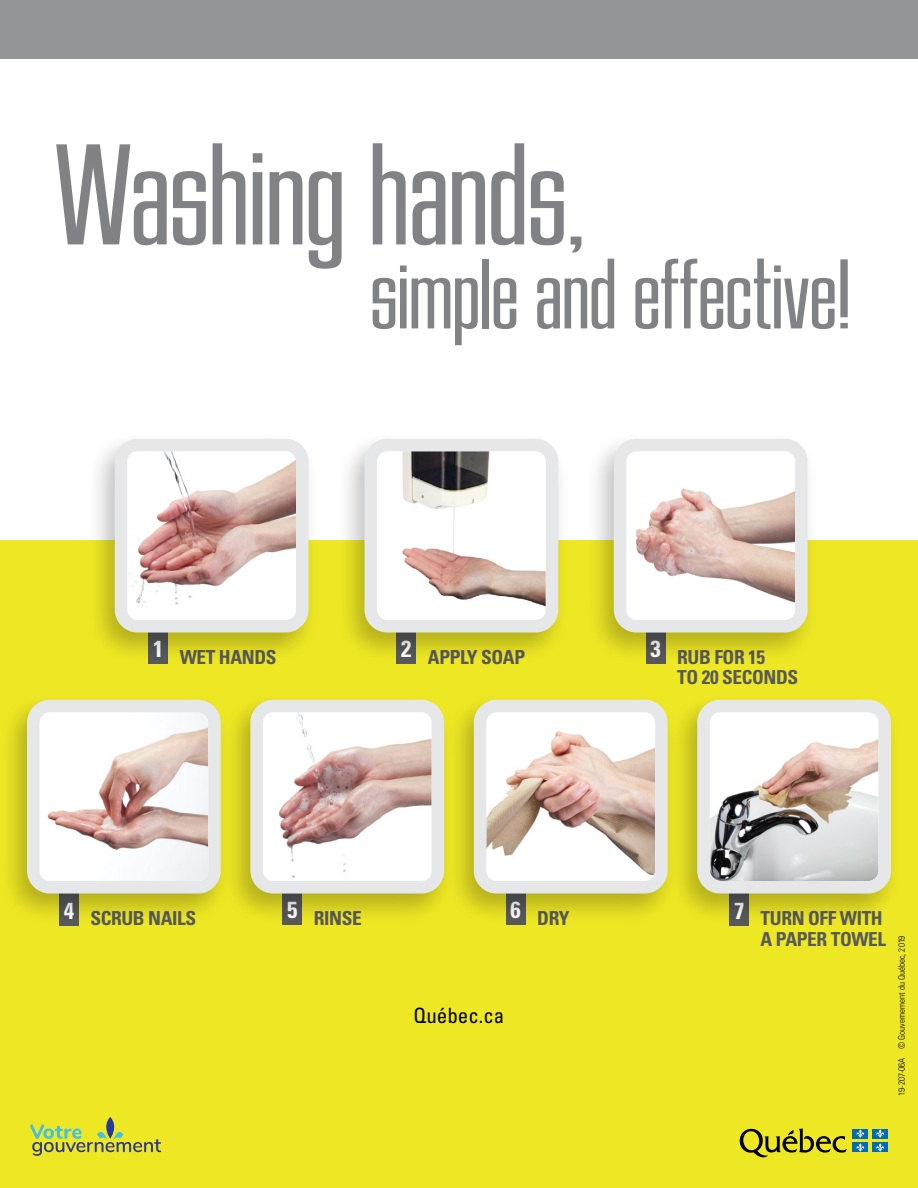
<style>
.page{position:relative;width:918px;height:1188px;background:#fff}
.page>*{position:absolute;margin:0;border:0;box-sizing:border-box;transform-origin:0 0}
.t1{font:150px "House Gothic Light One";color:#808285}
.t2{font:103.5px "House Gothic Light One";color:#808285}
.t3{font:700 condensed 23.25px "Univers";color:#fff}
.t4{font:condensed 21px "Univers";color:#000}
.t5{font:700 condensed 19.35px/20.7px "Univers";letter-spacing:-.02em;color:#58595b}
.t6{font:300 condensed 9px "Univers";color:#000}
</style>
<div class="page">
<div style="left:0;top:540px;width:918px;height:648px;background:#eee824"></div>
<div style="left:222px;top:692px;width:234px;height:234px;background:#000;opacity:.25"></div>
<img style="left:264px;top:714px;width:166px;height:166px">
<div style="left:250px;top:700px;width:194px;height:194px;border:13px solid #e6e7e8;border-radius:17px"></div>
<div style="left:0;top:0;width:918px;height:58px;background:#939598"></div>
<div style="left:86px;top:431px;width:234px;height:234px;background:#000;opacity:.25"></div>
<img style="left:129px;top:453px;width:166px;height:166px">
<div style="left:115px;top:439px;width:194px;height:194px;border:13px solid #e6e7e8;border-radius:17px"></div>
<div style="left:586px;top:431px;width:233px;height:234px;background:#000;opacity:.25"></div>
<div style="left:620px;top:445px;width:181px;height:181px;background:#fff;border-radius:17px"></div>
<img style="left:628px;top:453px;width:166px;height:150px">
<div style="left:614px;top:439px;width:194px;height:194px;border:13px solid #e6e7e8;border-radius:17px"></div>
<div style="left:0;top:692px;width:233px;height:234px;background:#000;opacity:.25"></div>
<img style="left:41px;top:714px;width:166px;height:166px">
<div style="left:27px;top:700px;width:194px;height:194px;border:13px solid #e6e7e8;border-radius:17px"></div>
<div style="left:446px;top:692px;width:233px;height:234px;background:#000;opacity:.25"></div>
<img style="left:488px;top:714px;width:166px;height:165px">
<div style="left:474px;top:700px;width:194px;height:194px;border:13px solid #e6e7e8;border-radius:17px"></div>
<div style="left:669px;top:692px;width:234px;height:234px;background:#000;opacity:.25"></div>
<div style="left:703px;top:706px;width:182px;height:181px;background:#fff;border-radius:17px"></div>
<img style="left:711px;top:740px;width:166px;height:140px">
<div style="left:697px;top:700px;width:194px;height:194px;border:13px solid #e6e7e8;border-radius:17px"></div>
<div style="left:336px;top:431px;width:234px;height:234px;background:#000;opacity:.25"></div>
<div style="left:371px;top:445px;width:181px;height:181px;background:#fff;border-radius:17px"></div>
<img style="left:378px;top:453px;width:166px;height:153px">
<div style="left:364px;top:439px;width:194px;height:194px;border:13px solid #e6e7e8;border-radius:17px"></div>
<svg style="left:740px;top:1128px;width:107px;height:30px"></svg>
<div style="left:853px;top:1129px;width:15px;height:9px;background:#006cb7"></div>
<div style="left:873px;top:1129px;width:15px;height:9px;background:#006cb7"></div>
<div style="left:853px;top:1143px;width:15px;height:9px;background:#006cb7"></div>
<svg style="left:856px;top:1129px;width:8px;height:23px"></svg>
<div style="left:873px;top:1143px;width:15px;height:9px;background:#006cb7"></div>
<svg style="left:876px;top:1129px;width:8px;height:23px"></svg>
<svg style="left:30px;top:1117px;width:131px;height:39px"></svg>
<p class="t1" style="left:54px;top:110px;width:533px">Washing hands,</p>
<p class="t2" style="left:370px;top:235px;width:482px">simple and effective!</p>
<p class="t3" style="left:153px;top:634px;width:12px">1</p>
<p class="t5" style="left:180px;top:646px;width:98px">WET HANDS</p>
<p class="t3" style="left:401px;top:634px;width:12px">2</p>
<p class="t5" style="left:428px;top:646px;width:99px">APPLY SOAP</p>
<p class="t3" style="left:651px;top:634px;width:12px">3</p>
<p class="t5" style="left:677px;top:646px;width:123px">RUB FOR 15<br>TO 20 SECONDS</p>
<p class="t3" style="left:511px;top:895px;width:12px">6</p>
<p class="t3" style="left:287px;top:895px;width:12px">5</p>
<p class="t3" style="left:64px;top:896px;width:12px">4</p>
<p class="t5" style="left:537px;top:907px;width:34px">DRY</p>
<p class="t5" style="left:314px;top:907px;width:49px">RINSE</p>
<p class="t5" style="left:90px;top:908px;width:107px">SCRUB NAILS</p>
<p class="t4" style="left:414px;top:1002px;width:92px">Québec.ca</p>
<p class="t3" style="left:734px;top:896px;width:12px">7</p>
<p class="t5" style="left:761px;top:908px;width:127px">TURN OFF WITH<br>A PAPER TOWEL</p>
<p class="t6" style="left:896px;top:1096px;width:162px;rotate:-90deg">19-207-06A © Gouvernement du Québec, 2019</p>
</div>
